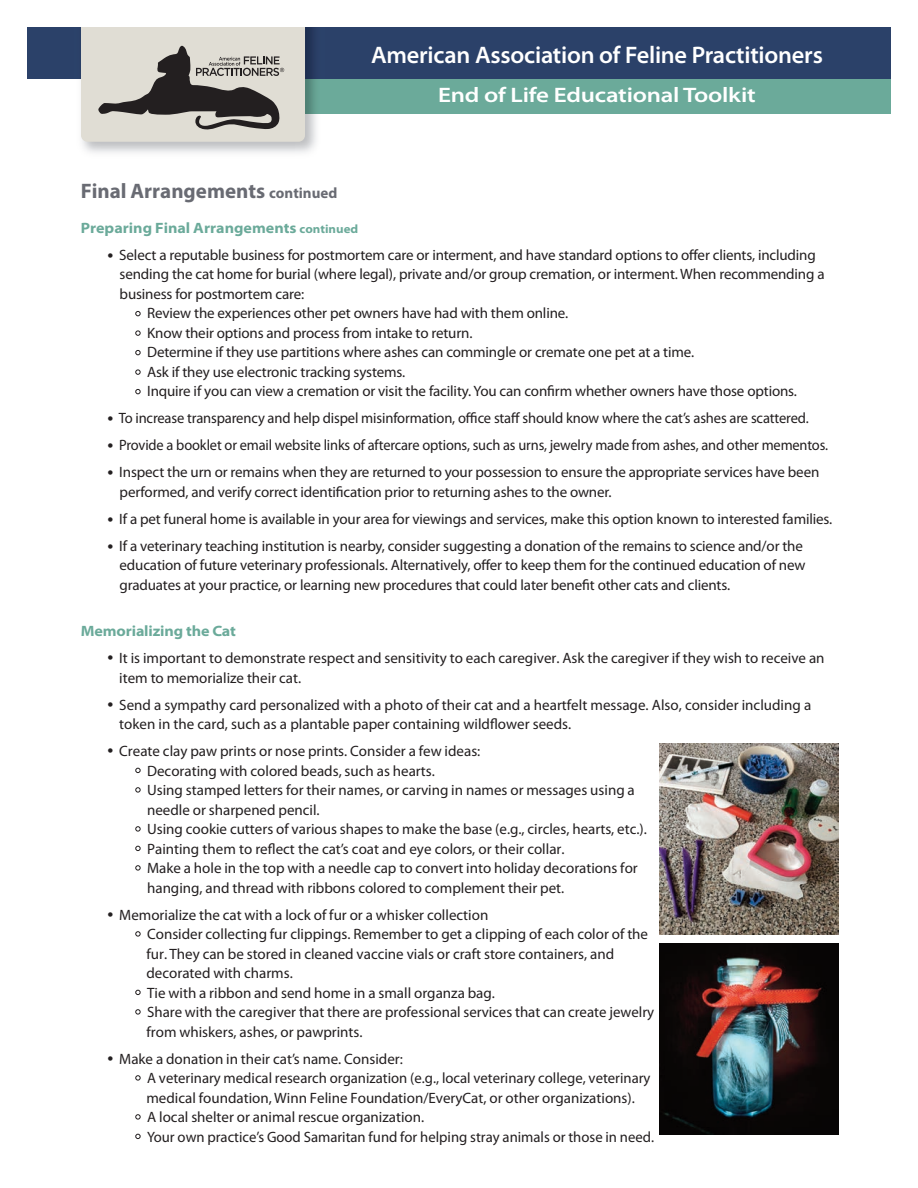
<style>
.page{position:relative;width:918px;height:1188px;background:#fff}
.page>*{position:absolute;margin:0;border:0;box-sizing:border-box;transform-origin:0 0}
.t1{font:600 semi-expanded 24px "Myriad Pro";letter-spacing:-.01em;color:#fff;scale:.94 1}
.t2{font:600 semi-expanded 21px "Myriad Pro";letter-spacing:-.01em;color:#fff;scale:1.1 1}
.t3{font:700 21px "Myriad Pro";color:#696b73}
.t4{font:15px/19.5px "Myriad Pro";color:#231f20}
.t5{font:15px "Myriad Pro";color:#231f20;scale:.96 1}
.t6{font:700 semi-expanded 15px "Myriad Pro";color:#6baa9a}
.s1{font-size:15px}
.s2{font-size:12px}
.s3{font-size:21px}
.s4{font-size:21px;color:#fff}
</style>
<div class="page">
<div style="left:296px;top:72px;width:595px;height:42px;background:#6baa9a"></div>
<div style="left:27px;top:27px;width:864px;height:52px;background:#2b4169"></div>
<div style="left:81px;top:0;width:224px;height:142px;background:#e0ddd4;border-radius:6px"></div>
<svg style="left:98px;top:46px;width:186px;height:83px"></svg>
<div style="left:0;top:0;width:918px;height:27px;background:#fff"></div>
<img style="left:660px;top:743px;width:178px;height:192px">
<img style="left:660px;top:943px;width:178px;height:191px">
<h1 class="t1" style="left:371px;top:46px;width:482px">American Association of Feline Practitioners</h1>
<h2 class="t2" style="left:438px;top:87px;width:290px">End of Life Educational Toolkit</h2>
<h2 class="t3" style="left:81px;top:177px;width:258px">Final Arrangements <span class="s1">continued</span></h2>
<p class="t6" style="left:81px;top:222px;width:279px">Preparing Final Arrangements <span class="s2">continued</span></p>
<p class="t4" style="left:120px;top:246px;width:706px;text-indent:-12px"><span class="s3">•</span> Select a reputable business for postmortem care or interment, and have standard options to offer clients, including sending the cat home for burial (where legal), private and/or group cremation, or interment. When recommending a business for postmortem care:</p>
<p class="t4" style="left:135px;top:305px;width:435px"><span class="s4">•</span> Review the experiences other pet owners have had with them online.</p>
<p class="t4" style="left:135px;top:324px;width:339px"><span class="s4">•</span> Know their options and process from intake to return.</p>
<p class="t4" style="left:135px;top:344px;width:561px"><span class="s4">•</span> Determine if they use partitions where ashes can commingle or cremate one pet at a time.</p>
<p class="t4" style="left:135px;top:363px;width:272px"><span class="s4">•</span> Ask if they use electronic tracking systems.</p>
<p class="t4" style="left:135px;top:383px;width:664px"><span class="s4">•</span> Inquire if you can view a cremation or visit the facility. You can confirm whether owners have those options.</p>
<p class="t4" style="left:108px;top:410px;width:703px"><span class="s3">•</span> To increase transparency and help dispel misinformation, office staff should know where the cat’s ashes are scattered.</p>
<p class="t5" style="left:108px;top:440px;width:752px"><span class="s3">•</span> Provide a booklet or email website links of aftercare options, such as urns, jewelry made from ashes, and other mementos.</p>
<p class="t4" style="left:120px;top:464px;width:701px;text-indent:-12px"><span class="s3">•</span> Inspect the urn or remains when they are returned to your possession to ensure the appropriate services have been performed, and verify correct identification prior to returning ashes to the owner.</p>
<p class="t4" style="left:108px;top:510px;width:726px"><span class="s3">•</span> If a pet funeral home is available in your area for viewings and services, make this option known to interested families.</p>
<p class="t4" style="left:120px;top:537px;width:687px;text-indent:-12px"><span class="s3">•</span> If a veterinary teaching institution is nearby, consider suggesting a donation of the remains to science and/or the education of future veterinary professionals. Alternatively, offer to keep them for the continued education of new graduates at your practice, or learning new procedures that could later benefit other cats and clients.</p>
<p class="t6" style="left:81px;top:626px;width:156px">Memorializing the Cat</p>
<p class="t4" style="left:119px;top:650px;width:707px;text-indent:-12px"><span class="s3">•</span> It is important to demonstrate respect and sensitivity to each caregiver. Ask the caregiver if they wish to receive an item to memorialize their cat.</p>
<p class="t4" style="left:119px;top:696px;width:693px;text-indent:-12px"><span class="s3">•</span> Send a sympathy card personalized with a photo of their cat and a heartfelt message. Also, consider including a token in the card, such as a plantable paper containing wildflower seeds.</p>
<p class="t4" style="left:108px;top:743px;width:374px"><span class="s3">•</span> Create clay paw prints or nose prints. Consider a few ideas:</p>
<p class="t4" style="left:135px;top:762px;width:301px"><span class="s4">•</span> Decorating with colored beads, such as hearts.</p>
<p class="t4" style="left:147px;top:782px;width:489px;text-indent:-12px"><span class="s4">•</span> Using stamped letters for their names, or carving in names or messages using a needle or sharpened pencil.</p>
<p class="t4" style="left:135px;top:821px;width:513px"><span class="s4">•</span> Using cookie cutters of various shapes to make the base (e.g., circles, hearts, etc.).</p>
<p class="t4" style="left:135px;top:840px;width:431px"><span class="s4">•</span> Painting them to reflect the cat’s coat and eye colors, or their collar.</p>
<p class="t4" style="left:147px;top:860px;width:492px;text-indent:-12px"><span class="s4">•</span> Make a hole in the top with a needle cap to convert into holiday decorations for hanging, and thread with ribbons colored to complement their pet.</p>
<p class="t4" style="left:108px;top:906px;width:382px"><span class="s3">•</span> Memorialize the cat with a lock of fur or a whisker collection</p>
<p class="t4" style="left:147px;top:926px;width:503px;text-indent:-12px"><span class="s4">•</span> Consider collecting fur clippings. Remember to get a clipping of each color of the fur. They can be stored in cleaned vaccine vials or craft store containers, and decorated with charms.</p>
<p class="t4" style="left:135px;top:984px;width:362px"><span class="s4">•</span> Tie with a ribbon and send home in a small organza bag.</p>
<p class="t4" style="left:147px;top:1004px;width:509px;text-indent:-12px"><span class="s4">•</span> Share with the caregiver that there are professional services that can create jewelry from whiskers, ashes, or pawprints.</p>
<p class="t4" style="left:108px;top:1050px;width:297px"><span class="s3">•</span> Make a donation in their cat’s name. Consider:</p>
<p class="t4" style="left:135px;top:1070px;width:517px;text-align:center"><span class="s4">•</span> A veterinary medical research organization (e.g., local veterinary college, veterinary medical foundation, Winn Feline Foundation/EveryCat, or other organizations).</p>
<p class="t4" style="left:135px;top:1109px;width:291px"><span class="s4">•</span> A local shelter or animal rescue organization.</p>
<p class="t4" style="left:135px;top:1128px;width:521px"><span class="s4">•</span> Your own practice’s Good Samaritan fund for helping stray animals or those in need.</p>
</div>
